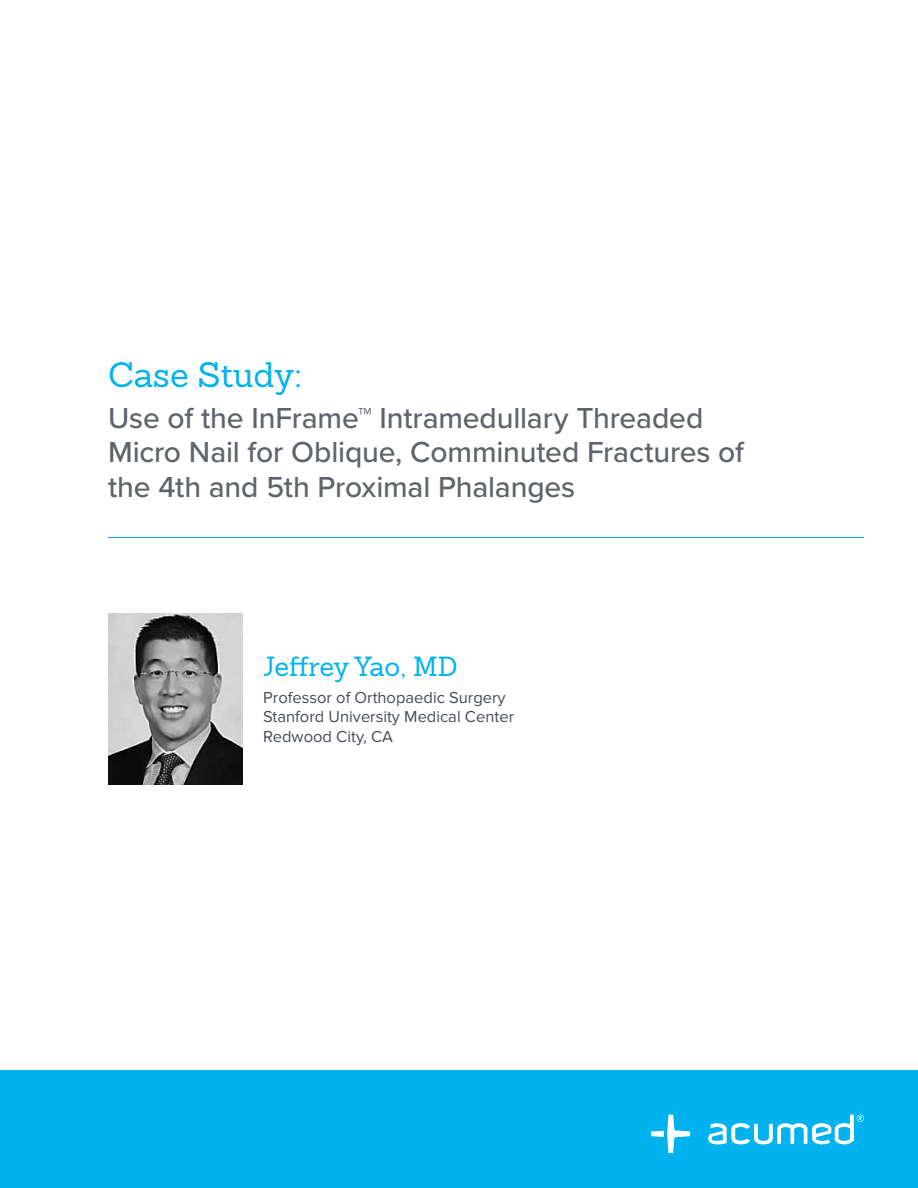
<style>
.page{position:relative;width:918px;height:1188px;background:#fff}
.page>*{position:absolute;margin:0;border:0;box-sizing:border-box;transform-origin:0 0}
.t1{font:34.5px "Sanchez Slab";color:#00b3ef}
.t2{font:500 30px/34.5px "Proxima Nova";letter-spacing:-.005em;color:#5f636a}
.t3{font:27px "Sanchez Slab";letter-spacing:-.015em;color:#00b3ef}
.t4{font:16.5px/19.5px "Proxima Nova";color:#474c55}
</style>
<div class="page">
<hr style="left:108px;top:538px;width:756px;height:1px;background:#00b3ef">
<div style="left:0;top:1070px;width:918px;height:118px;background:#00b3ef"></div>
<img style="left:109px;top:613px;width:134px;height:171px">
<svg style="left:651px;top:1115px;width:39px;height:38px"></svg>
<svg style="left:708px;top:1115px;width:156px;height:30px"></svg>
<p class="t1" style="left:108px;top:352px;width:196px">Case Study:</p>
<p class="t2" style="left:108px;top:400px;width:638px">Use of the InFrame™ Intramedullary Threaded<br>Micro Nail for Oblique, Comminuted Fractures of the 4th and 5th Proximal Phalanges</p>
<p class="t3" style="left:263px;top:649px;width:196px">Jeffrey Yao, MD</p>
<p class="t4" style="left:263px;top:688px;width:252px">Professor of Orthopaedic Surgery<br>Stanford University Medical Center<br>Redwood City, CA</p>
</div>
